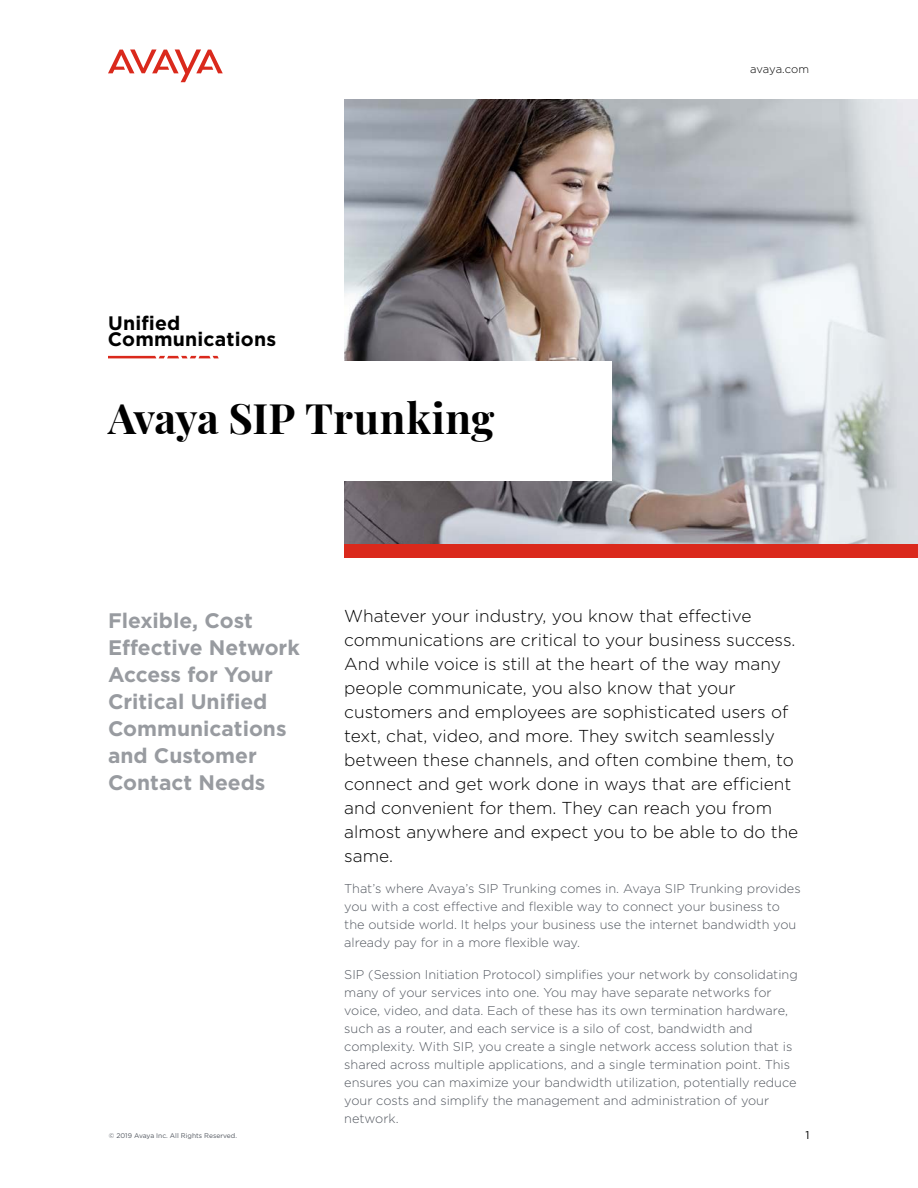
<style>
.page{position:relative;width:918px;height:1188px;background:#fff}
.page>*{position:absolute;margin:0;border:0;box-sizing:border-box;transform-origin:0 0}
.t1{font:700 42px "Playfair Display";letter-spacing:.005em;color:#000}
.Call_Out_Headline{font:700 21px/27px "Gotham";color:#989ba0}
.Partnership_Eyebrow{font:700 19.5px/16.5px "Gotham";letter-spacing:.01em;color:#000}
.Body_Subhead{font:300 17.25px/24px "Gotham";color:#000}
.Body_Copy{font:300 12.75px/18px "Gotham";color:#535860}
.Header_copy{font:300 11.25px "Gotham";letter-spacing:-.01em;color:#000}
.t2{font:11.25px "Gotham";color:#000}
.t3{font:6.75px "Gotham";color:#535860}
</style>
<div class="page">
<img style="left:344px;top:99px;width:574px;height:445px">
<svg style="left:108px;top:356px;width:111px;height:2px"></svg>
<svg style="left:108px;top:49px;width:115px;height:33px"></svg>
<div style="left:344px;top:545px;width:574px;height:13px;background:#da291c"></div>
<div style="left:0;top:362px;width:612px;height:119px;background:#fff"></div>
<p class="Partnership_Eyebrow" style="left:108px;top:314px;width:170px">Unified<br>Communications</p>
<p class="t1" style="left:108px;top:385px;width:388px">Avaya SIP Trunking</p>
<p class="Header_copy" style="left:750px;top:63px;width:60px">avaya.com</p>
<p class="Call_Out_Headline" style="left:108px;top:606px;width:193px">Flexible, Cost<br>Effective Network<br>Access for Your<br>Critical Unified<br>Communications and Customer<br>Contact Needs</p>
<p class="Body_Subhead" style="left:344px;top:604px;width:456px">Whatever your industry, you know that effective communications are critical to your business success.<br>And while voice is still at the heart of the way many people communicate, you also know that your customers and employees are sophisticated users of text, chat, video, and more. They switch seamlessly between these channels, and often combine them, to connect and get work done in ways that are efficient and convenient for them. They can reach you from almost anywhere and expect you to be able to do the same.</p>
<p class="Body_Copy" style="left:344px;top:880px;width:458px">That’s where Avaya’s SIP Trunking comes in. Avaya SIP Trunking provides you with a cost effective and flexible way to connect your business to the outside world. It helps your business use the internet bandwidth you already pay for in a more flexible way.</p>
<p class="Body_Copy" style="left:344px;top:965px;width:455px">SIP (Session Initiation Protocol) simplifies your network by consolidating many of your services into one. You may have separate networks for voice, video, and data. Each of these has its own termination hardware, such as a router, and each service is a silo of cost, bandwidth and complexity. With SIP, you create a single network access solution that is shared across multiple applications, and a single termination point. This ensures you can maximize your bandwidth utilization, potentially reduce your costs and simplify the management and administration of your network.</p>
<p class="t3" style="left:109px;top:1132px;width:130px">© 2019 Avaya Inc. All Rights Reserved.</p>
<p class="t2" style="left:806px;top:1129px;width:6px">1</p>
</div>
